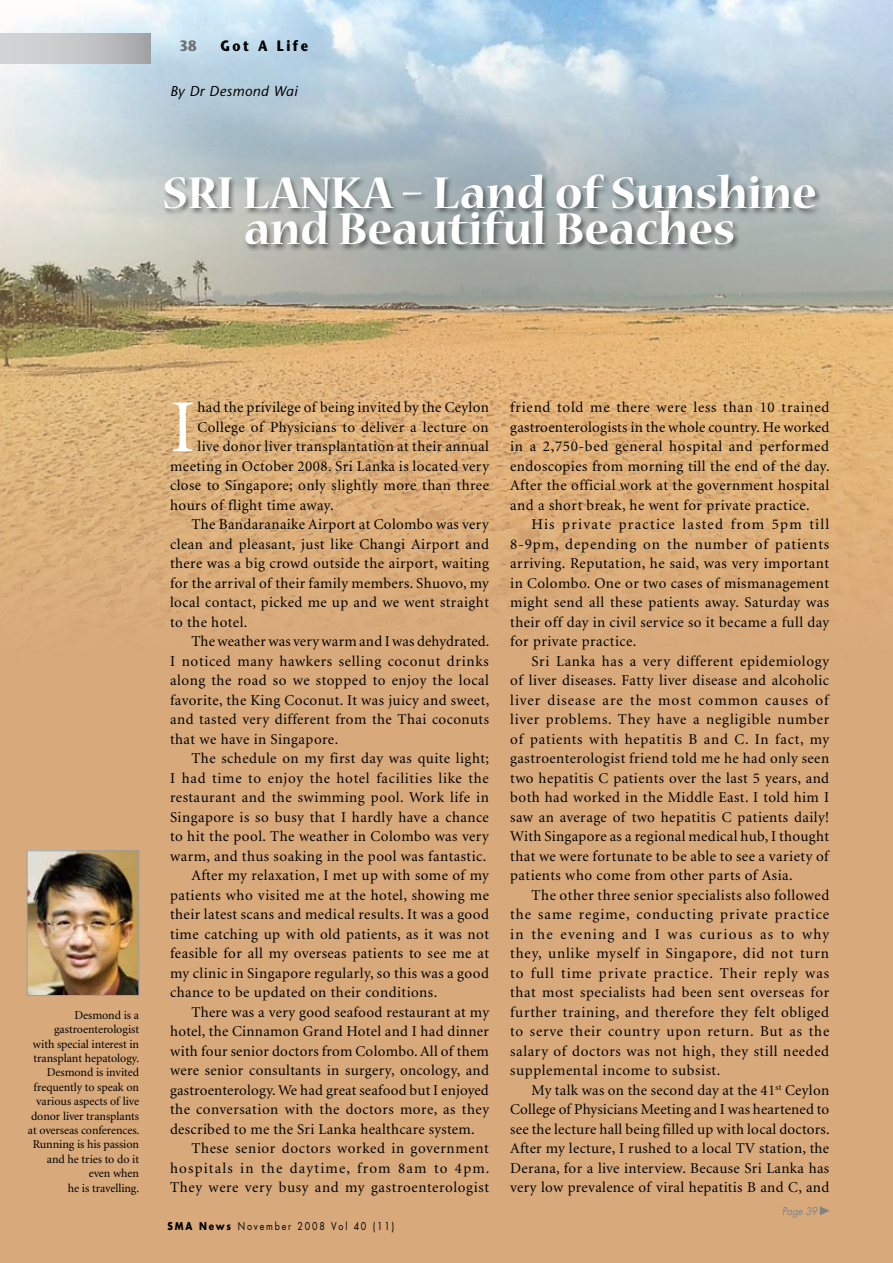
<style>
.page{position:relative;width:893px;height:1263px;background:#d8a97b}
.page>*{position:absolute;margin:0;border:0;box-sizing:border-box;transform-origin:0 0}
.t1{font:75px "Minion";color:#fff}
.t2{font:700 49.5px/36px "Nueva Std";color:#fff;text-align:center}
.t3{font:15px/19.5px "Minion";letter-spacing:.03em;color:#000;text-align:justify}
.t4{font:15px "Minion";letter-spacing:.01em;color:#000}
.t5{font:15px "Minion";letter-spacing:.08em;color:#000}
.t6{font:700 15px "Stone Sans";letter-spacing:.2em;color:#000;scale:.85 1}
.t7{font:700 15px "Stone Sans";color:#6d6f71;scale:.9 1}
.t8{font:italic 14.25px "Stone Sans";letter-spacing:.03em;color:#000}
.t9{font:12px/14.4px "Minion";letter-spacing:-.005em;color:#000;text-align:right}
.t10{font:10.5px "Futura";letter-spacing:.2em;color:#000;scale:.85 1}
.t11{font:italic 10.5px "Futura";color:#808285;scale:.9 1}
.s1{font-weight:700}
</style>
<div class="page">
<img style="left:0;top:0;width:893px;height:625px">
<div style="left:163px;top:173px;width:728px;height:101px;background:#000;opacity:.45"></div>
<svg style="left:820px;top:1206px;width:9px;height:9px"></svg>
<img style="left:29px;top:852px;width:108px;height:142px">
<div style="left:27px;top:850px;width:112px;height:146px;border:1px solid #9d9fa2"></div>
<div style="left:0;top:34px;width:151px;height:29px;background:linear-gradient(to right,#dadcdd,#a8aaad)"></div>
<p class="t7" style="left:180px;top:37px;width:20px">38</p>
<p class="t6" style="left:220px;top:37px;width:105px">Got A Life</p>
<p class="t8" style="left:170px;top:82px;width:129px">By Dr Desmond Wai</p>
<h2 class="t2" style="left:162px;top:177px;width:656px">SRI LANKA – Land of Sunshine and Beautiful Beaches</h2>
<p class="t9" style="left:28px;top:1008px;width:113px">Desmond is a gastroenterologist<br>with special interest in transplant hepatology.<br>Desmond is invited frequently to speak on various aspects of live donor liver transplants at overseas conferences.<br>Running is his passion and he tries to do it even when<br>he is travelling.</p>
<h1 class="t1" style="left:170px;top:390px;width:27px">I</h1>
<p class="t3" style="left:198px;top:398px;width:293px">had the privilege of being invited by the Ceylon</p>
<p class="t3" style="left:198px;top:418px;width:293px">College of Physicians to deliver a lecture on</p>
<p class="t3" style="left:198px;top:437px;width:293px">live donor liver transplantation at their annual</p>
<p class="t3" style="left:170px;top:457px;width:320px">meeting in October 2008. Sri Lanka is located very</p>
<p class="t3" style="left:170px;top:476px;width:320px">close to Singapore; only slightly more than three</p>
<p class="t3" style="left:170px;top:496px;width:165px">hours of flight time away.</p>
<p class="t3" style="left:191px;top:515px;width:299px">The Bandaranaike Airport at Colombo was very</p>
<p class="t3" style="left:170px;top:535px;width:320px">clean and pleasant, just like Changi Airport and</p>
<p class="t3" style="left:170px;top:554px;width:320px">there was a big crowd outside the airport, waiting</p>
<p class="t3" style="left:170px;top:574px;width:320px">for the arrival of their family members. Shuovo, my</p>
<p class="t3" style="left:170px;top:593px;width:320px">local contact, picked me up and we went straight</p>
<p class="t3" style="left:170px;top:613px;width:79px">to the hotel.</p>
<p class="t4" style="left:191px;top:634px;width:300px">The weather was very warm and I was dehydrated.</p>
<p class="t3" style="left:170px;top:652px;width:320px">I noticed many hawkers selling coconut drinks</p>
<p class="t3" style="left:170px;top:671px;width:320px">along the road so we stopped to enjoy the local</p>
<p class="t3" style="left:170px;top:691px;width:321px">favorite, the King Coconut. It was juicy and sweet,</p>
<p class="t3" style="left:170px;top:710px;width:320px">and tasted very different from the Thai coconuts</p>
<p class="t3" style="left:170px;top:730px;width:170px">that we have in Singapore.</p>
<p class="t3" style="left:191px;top:749px;width:299px">The schedule on my first day was quite light;</p>
<p class="t3" style="left:170px;top:769px;width:320px">I had time to enjoy the hotel facilities like the</p>
<p class="t3" style="left:170px;top:788px;width:320px">restaurant and the swimming pool. Work life in</p>
<p class="t3" style="left:170px;top:808px;width:320px">Singapore is so busy that I hardly have a chance</p>
<p class="t3" style="left:170px;top:827px;width:320px">to hit the pool. The weather in Colombo was very</p>
<p class="t3" style="left:170px;top:847px;width:318px">warm, and thus soaking in the pool was fantastic.</p>
<p class="t3" style="left:191px;top:866px;width:299px">After my relaxation, I met up with some of my</p>
<p class="t3" style="left:170px;top:886px;width:320px">patients who visited me at the hotel, showing me</p>
<p class="t3" style="left:170px;top:905px;width:320px">their latest scans and medical results. It was a good</p>
<p class="t3" style="left:170px;top:925px;width:320px">time catching up with old patients, as it was not</p>
<p class="t3" style="left:170px;top:944px;width:320px">feasible for all my overseas patients to see me at</p>
<p class="t3" style="left:170px;top:964px;width:320px">my clinic in Singapore regularly, so this was a good</p>
<p class="t3" style="left:170px;top:983px;width:269px">chance to be updated on their conditions.</p>
<p class="t3" style="left:191px;top:1003px;width:299px">There was a very good seafood restaurant at my</p>
<p class="t3" style="left:170px;top:1022px;width:320px">hotel, the Cinnamon Grand Hotel and I had dinner</p>
<p class="t3" style="left:170px;top:1042px;width:320px">with four senior doctors from Colombo. All of them</p>
<p class="t3" style="left:170px;top:1061px;width:320px">were senior consultants in surgery, oncology, and</p>
<p class="t4" style="left:170px;top:1083px;width:320px">gastroenterology. We had great seafood but I enjoyed</p>
<p class="t3" style="left:170px;top:1100px;width:321px">the conversation with the doctors more, as they</p>
<p class="t3" style="left:170px;top:1120px;width:306px">described to me the Sri Lanka healthcare system.</p>
<p class="t3" style="left:191px;top:1139px;width:299px">These senior doctors worked in government</p>
<p class="t5" style="left:170px;top:1161px;width:321px">hospitals in the daytime, from 8am to 4pm.</p>
<p class="t3" style="left:170px;top:1178px;width:321px">They were very busy and my gastroenterologist</p>
<p class="t10" style="left:168px;top:1219px;width:268px"><span class="s1">SMA News</span> November 2008 Vol 40 (11)</p>
<p class="t3" style="left:510px;top:398px;width:321px">friend told me there were less than 10 trained gastroenterologists in the whole country. He worked in a 2,750-bed general hospital and performed endoscopies from morning till the end of the day.<br>After the official work at the government hospital and a short break, he went for private practice.</p>
<p class="t3" style="left:510px;top:515px;width:321px;text-indent:21px">His private practice lasted from 5pm till 8-9pm, depending on the number of patients arriving. Reputation, he said, was very important in Colombo. One or two cases of mismanagement might send all these patients away. Saturday was their off day in civil service so it became a full day for private practice.</p>
<p class="t3" style="left:510px;top:652px;width:321px;text-indent:21px">Sri Lanka has a very different epidemiology of liver diseases. Fatty liver disease and alcoholic liver disease are the most common causes of liver problems. They have a negligible number of patients with hepatitis B and C. In fact, my gastroenterologist friend told me he had only seen two hepatitis C patients over the last 5 years, and both had worked in the Middle East. I told him I saw an average of two hepatitis C patients daily!<br>With Singapore as a regional medical hub, I thought that we were fortunate to be able to see a variety of patients who come from other parts of Asia.</p>
<p class="t3" style="left:510px;top:886px;width:321px;text-indent:21px">The other three senior specialists also followed the same regime, conducting private practice in the evening and I was curious as to why they, unlike myself in Singapore, did not turn to full time private practice. Their reply was that most specialists had been sent overseas for further training, and therefore they felt obliged to serve their country upon return. But as the salary of doctors was not high, they still needed supplemental income to subsist.</p>
<p class="t3" style="left:510px;top:1081px;width:321px;text-indent:21px">My talk was on the second day at the 41<sup>st</sup> Ceylon College of Physicians Meeting and I was heartened to see the lecture hall being filled up with local doctors.<br>After my lecture, I rushed to a local TV station, the Derana, for a live interview. Because Sri Lanka has very low prevalence of viral hepatitis B and C, and</p>
<p class="t11" style="left:782px;top:1204px;width:41px">Page 39</p>
</div>
